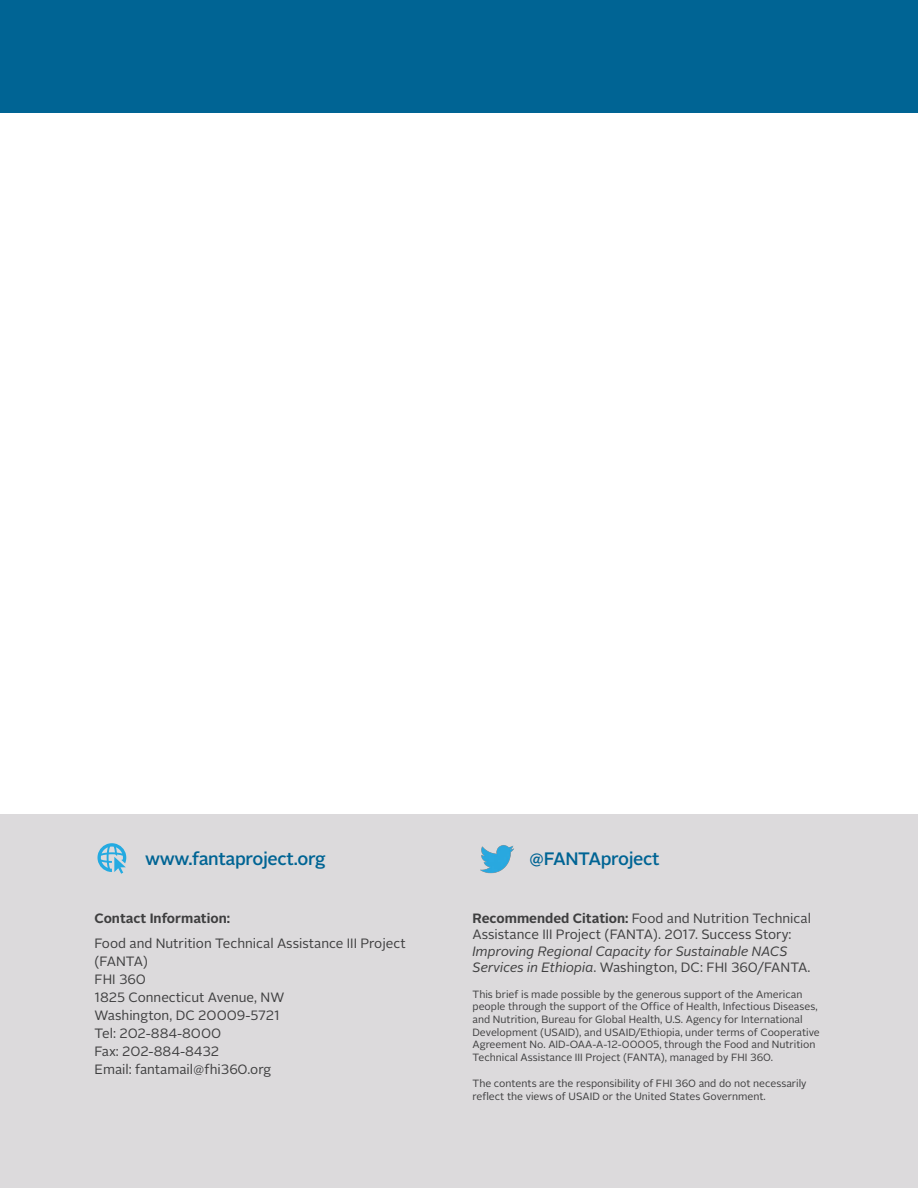
<style>
.page{position:relative;width:918px;height:1188px;background:#fff}
.page>*{position:absolute;margin:0;border:0;box-sizing:border-box;transform-origin:0 0}
.Online_promo{font:500 18px "Alright Sans";letter-spacing:-.02em;color:#006494}
.Recommended_Citation{font:13.5px/16.2px "Alright Sans";color:#3e3e3f}
.Contact_info{font:13.5px/18px "Alright Sans";color:#3e3e3f}
.Contact_heading{font:700 13.5px "Alright Sans";color:#3e3e3f}
.Disclaimer{font:10.5px/12.6px "Alright Sans";color:#3e3e3f}
.s1{font-weight:700}
.s2{font-style:italic}
</style>
<div class="page">
<div style="left:0;top:0;width:918px;height:112px;background:#006494"></div>
<div style="left:0;top:814px;width:918px;height:374px;background:#dcdadc"></div>
<svg style="left:98px;top:843px;width:28px;height:31px"></svg>
<img style="left:480px;top:845px;width:34px;height:29px">
<p class="Online_promo" style="left:145px;top:846px;width:182px">www.fantaproject.org</p>
<p class="Contact_heading" style="left:94px;top:909px;width:137px">Contact Information:</p>
<p class="Contact_info" style="left:94px;top:934px;width:313px">Food and Nutrition Technical Assistance III Project (FANTA)<br>FHI 360<br>1825 Connecticut Avenue, NW<br>Washington, DC 20009-5721<br>Tel: 202-884-8000<br>Fax: 202-884-8432<br>Email: fantamail@fhi360.org</p>
<p class="Online_promo" style="left:529px;top:846px;width:132px">@FANTAproject</p>
<p class="Recommended_Citation" style="left:472px;top:911px;width:340px"><span class="s1">Recommended Citation:</span> Food and Nutrition Technical Assistance III Project (FANTA). 2017. Success Story:<br><span class="s2">Improving Regional Capacity for Sustainable NACS Services in Ethiopia</span>. Washington, DC: FHI 360/FANTA.</p>
<p class="Disclaimer" style="left:472px;top:988px;width:349px">This brief is made possible by the generous support of the American people through the support of the Office of Health, Infectious Diseases, and Nutrition, Bureau for Global Health, U.S. Agency for International Development (USAID), and USAID/Ethiopia, under terms of Cooperative Agreement No. AID-OAA-A-12-00005, through the Food and Nutrition Technical Assistance III Project (FANTA), managed by FHI 360.</p>
<p class="Disclaimer" style="left:472px;top:1077px;width:336px">The contents are the responsibility of FHI 360 and do not necessarily reflect the views of USAID or the United States Government.</p>
</div>
